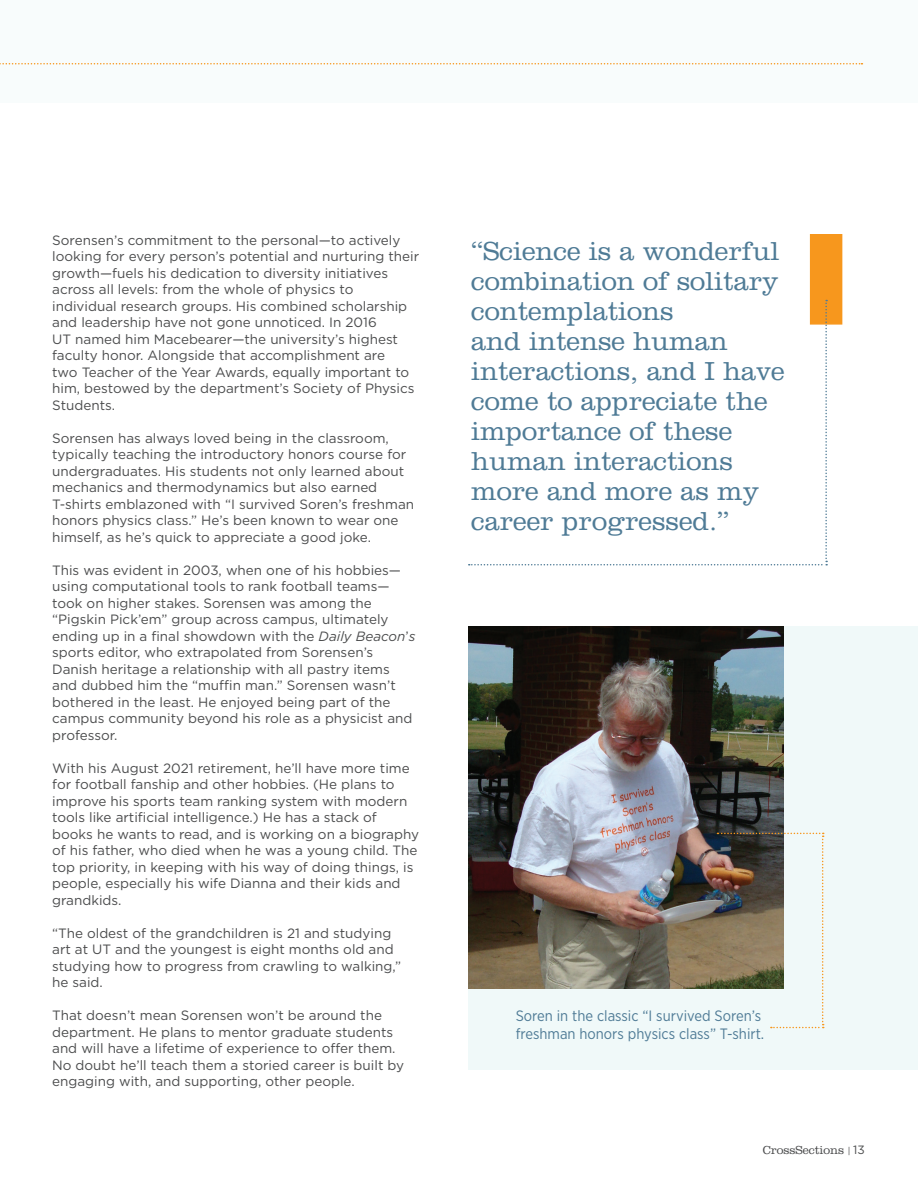
<style>
.page{position:relative;width:918px;height:1188px;background:#fff}
.page>*{position:absolute;margin:0;border:0;box-sizing:border-box;transform-origin:0 0}
.t1{font:300 27px/30px "Clarendon LT Std";color:#4f7b96}
.t2{font:15px/18px "Gotham Narrow";color:#4f7b96}
.t3{font:13.5px/16.5px "Gotham";color:#4b4c4d}
.t4{font:300 12px "Clarendon LT Std";color:#4b4c4d}
.s1{font-style:italic}
.s2{font-family:"Gotham";font-weight:400;font-size:9px}
.s3{font-family:"Gotham";font-weight:400}
</style>
<div class="page">
<div style="left:468px;top:626px;width:450px;height:444px;background:#f0f9f9"></div>
<img style="left:468px;top:626px;width:315px;height:362px">
<svg style="left:717px;top:833px;width:107px;height:195px"></svg>
<div style="left:0;top:0;width:918px;height:102px;background:#f8fcfc"></div>
<svg style="left:0;top:63px;width:862px;height:1px"></svg>
<div style="left:810px;top:234px;width:32px;height:91px;background:#f7971d"></div>
<svg style="left:469px;top:300px;width:358px;height:265px"></svg>
<p class="t3" style="left:52px;top:231px;width:368px">Sorensen’s commitment to the personal—to actively looking for every person’s potential and nurturing their growth—fuels his dedication to diversity initiatives across all levels: from the whole of physics to individual research groups. His combined scholarship and leadership have not gone unnoticed. In 2016<br>UT named him Macebearer—the university’s highest faculty honor. Alongside that accomplishment are<br>two Teacher of the Year Awards, equally important to him, bestowed by the department’s Society of Physics Students.</p>
<p class="t3" style="left:52px;top:429px;width:364px">Sorensen has always loved being in the classroom, typically teaching the introductory honors course for undergraduates. His students not only learned about mechanics and thermodynamics but also earned T-shirts emblazoned with “I survived Soren’s freshman honors physics class.” He’s been known to wear one himself, as he’s quick to appreciate a good joke.</p>
<p class="t3" style="left:52px;top:561px;width:365px">This was evident in 2003, when one of his hobbies— using computational tools to rank football teams— took on higher stakes. Sorensen was among the “Pigskin Pick’em” group across campus, ultimately ending up in a final showdown with the <span class="s1">Daily Beacon</span>’<span class="s1">s </span>sports editor, who extrapolated from Sorensen’s Danish heritage a relationship with all pastry items and dubbed him the “muffin man.” Sorensen wasn’t bothered in the least. He enjoyed being part of the campus community beyond his role as a physicist and professor.</p>
<p class="t3" style="left:52px;top:759px;width:368px">With his August 2021 retirement, he’ll have more time for football fanship and other hobbies. (He plans to improve his sports team ranking system with modern tools like artificial intelligence.) He has a stack of books he wants to read, and is working on a biography of his father, who died when he was a young child. The top priority, in keeping with his way of doing things, is people, especially his wife Dianna and their kids and grandkids.</p>
<p class="t3" style="left:52px;top:924px;width:351px">“The oldest of the grandchildren is 21 and studying art at UT and the youngest is eight months old and studying how to progress from crawling to walking,” he said.</p>
<p class="t3" style="left:52px;top:1007px;width:353px">That doesn’t mean Sorensen won’t be around the department. He plans to mentor graduate students and will have a lifetime of experience to offer them.<br>No doubt he’ll teach them a storied career is built by engaging with, and supporting, other people.</p>
<p class="t1" style="left:471px;top:236px;width:315px">“Science is a wonderful combination of solitary contemplations<br>and intense human interactions, and I have come to appreciate the importance of these human interactions more and more as my career progressed.”</p>
<p class="t2" style="left:516px;top:1007px;width:250px">Soren in the classic “I survived Soren’s freshman honors physics class” T-shirt.</p>
<p class="t4" style="left:763px;top:1143px;width:104px">CrossSections <span class="s2">|</span> <span class="s3">13</span></p>
</div>
